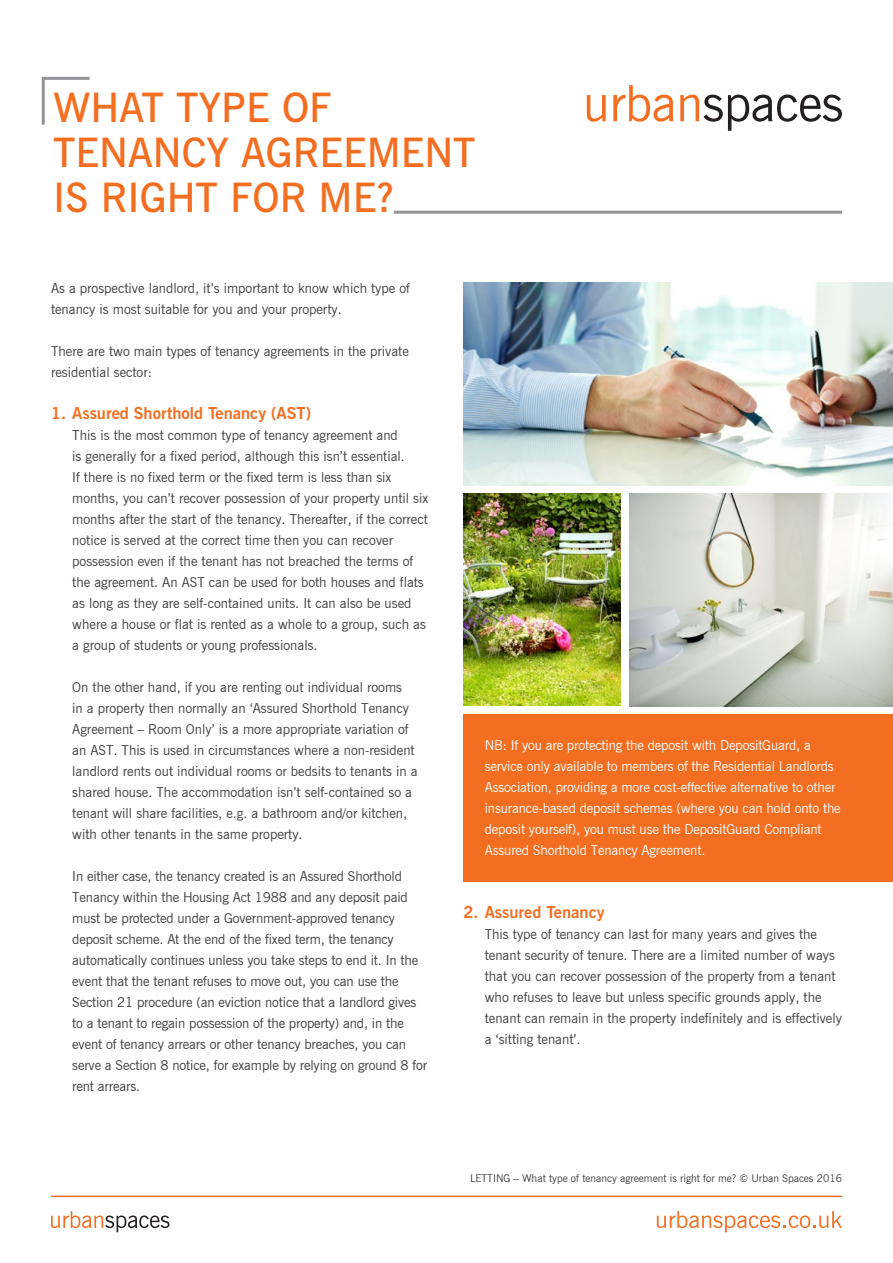
<style>
.page{position:relative;width:893px;height:1263px;background:#fff}
.page>*{position:absolute;margin:0;border:0;box-sizing:border-box;transform-origin:0 0}
.t1{font:600 40.5px/45px "News Gothic BT";color:#f36e21}
.t2{font:700 16.5px "News Gothic BT";color:#f36e21}
.t3{font:13.5px/21px "News Gothic BT";color:#3e3e3f}
.t4{font:13.5px/21px "News Gothic BT";letter-spacing:-.01em;color:#fff}
.t5{font:10.5px "News Gothic BT";color:#3e3e3f}
</style>
<div class="page">
<hr style="left:51px;top:1195px;width:791px;height:2px;background:#f36e21">
<svg style="left:657px;top:1211px;width:185px;height:21px"></svg>
<svg style="left:51px;top:1211px;width:118px;height:21px"></svg>
<div style="left:463px;top:714px;width:430px;height:168px;background:#f36e21"></div>
<img style="left:464px;top:282px;width:429px;height:204px">
<img style="left:463px;top:493px;width:158px;height:213px">
<img style="left:629px;top:493px;width:264px;height:213px">
<svg style="left:587px;top:95px;width:19px;height:27px"></svg>
<svg style="left:613px;top:85px;width:60px;height:37px"></svg>
<svg style="left:680px;top:95px;width:162px;height:36px"></svg>
<svg style="left:41px;top:76px;width:49px;height:49px"></svg>
<hr style="left:394px;top:211px;width:448px;height:3px;background:#939598">
<p class="t1" style="left:53px;top:85px;width:424px">WHAT TYPE OF<br>TENANCY AGREEMENT<br>IS RIGHT FOR ME?</p>
<p class="t3" style="left:51px;top:277px;width:360px">As a prospective landlord, it’s important to know which type of tenancy is most suitable for you and your property.</p>
<p class="t3" style="left:51px;top:340px;width:359px">There are two main types of tenancy agreements in the private residential sector:</p>
<p class="t2" style="left:51px;top:403px;width:261px">1. Assured Shorthold Tenancy (AST)</p>
<p class="t3" style="left:72px;top:424px;width:358px">This is the most common type of tenancy agreement and<br>is generally for a fixed period, although this isn’t essential.<br>If there is no fixed term or the fixed term is less than six months, you can’t recover possession of your property until six months after the start of the tenancy. Thereafter, if the correct notice is served at the correct time then you can recover possession even if the tenant has not breached the terms of the agreement. An AST can be used for both houses and flats as long as they are self-contained units. It can also be used where a house or flat is rented as a whole to a group, such as a group of students or young professionals.</p>
<p class="t3" style="left:72px;top:676px;width:347px">On the other hand, if you are renting out individual rooms<br>in a property then normally an ‘Assured Shorthold Tenancy Agreement – Room Only’ is a more appropriate variation of an AST. This is used in circumstances where a non-resident landlord rents out individual rooms or bedsits to tenants in a shared house. The accommodation isn’t self-contained so a tenant will share facilities, e.g. a bathroom and/or kitchen, with other tenants in the same property.</p>
<p class="t3" style="left:72px;top:865px;width:356px">In either case, the tenancy created is an Assured Shorthold Tenancy within the Housing Act 1988 and any deposit paid must be protected under a Government-approved tenancy deposit scheme. At the end of the fixed term, the tenancy automatically continues unless you take steps to end it. In the event that the tenant refuses to move out, you can use the Section 21 procedure (an eviction notice that a landlord gives to a tenant to regain possession of the property) and, in the event of tenancy arrears or other tenancy breaches, you can serve a Section 8 notice, for example by relying on ground 8 for rent arrears.</p>
<p class="t4" style="left:485px;top:735px;width:358px">NB: If you are protecting the deposit with DepositGuard, a service only available to members of the Residential Landlords Association, providing a more cost-effective alternative to other insurance-based deposit schemes (where you can hold onto the deposit yourself), you must use the DepositGuard Compliant Assured Shorthold Tenancy Agreement.</p>
<p class="t2" style="left:463px;top:902px;width:143px">2. Assured Tenancy</p>
<p class="t3" style="left:485px;top:924px;width:359px">This type of tenancy can last for many years and gives the tenant security of tenure. There are a limited number of ways that you can recover possession of the property from a tenant who refuses to leave but unless specific grounds apply, the tenant can remain in the property indefinitely and is effectively a ‘sitting tenant’.</p>
<p class="t5" style="left:470px;top:1172px;width:373px">LETTING – What type of tenancy agreement is right for me? © Urban Spaces 2016</p>
</div>
